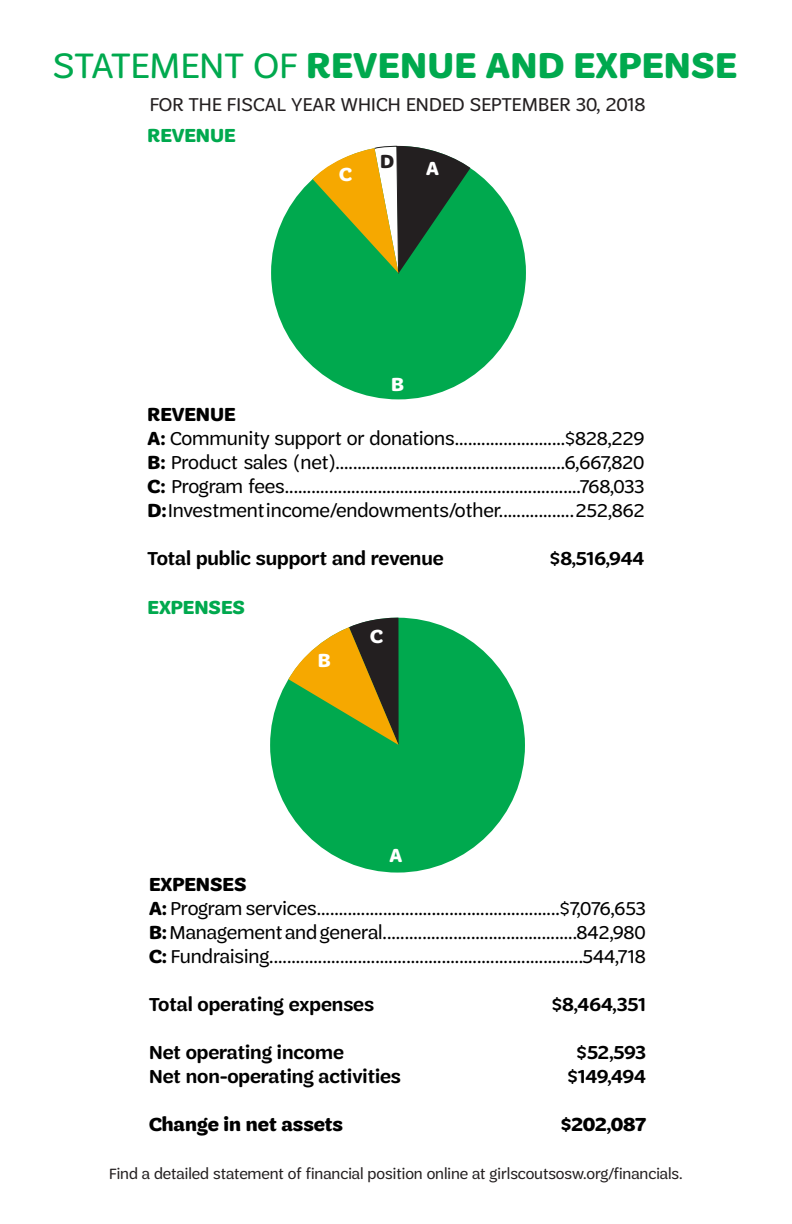
<style>
.page{position:relative;width:792px;height:1224px;background:#fff}
.page>*{position:absolute;margin:0;border:0;box-sizing:border-box;transform-origin:0 0}
.t1{font:700 38px "Trefoil Sans";letter-spacing:.01em;color:#00a94e}
.t2{font:20px "Trefoil Sans";color:#000}
.t3{font:600 20px "Trefoil Sans";color:#000}
.t4{font:20px "Trefoil Sans";letter-spacing:.01em;color:#231f20}
.t5{font:700 20px "Trefoil Sans";color:#000}
.t6{font:700 20px "Trefoil Sans";color:#00a94e}
.t7{font:700 20px "Trefoil Sans";color:#fff}
.t8{font:700 20px "Trefoil Sans";color:#231f20}
.t9{font:16px "Trefoil Sans";color:#231f20}
.s1{font-weight:400}
.s2{font-weight:700}
</style>
<div class="page">
<div style="left:271px;top:146px;width:255px;height:253px;background:#00a94e;border-radius:50%"></div>
<svg style="left:313px;top:146px;width:157px;height:128px"></svg>
<div style="left:270px;top:618px;width:255px;height:255px;background:#00a94e;border-radius:50%"></div>
<svg style="left:289px;top:617px;width:110px;height:128px"></svg>
<p class="t1" style="left:53px;top:44px;width:685px"><span class="s1">STATEMENT OF</span> REVENUE AND EXPENSE</p>
<p class="t4" style="left:150px;top:93px;width:497px">FOR THE FISCAL YEAR WHICH ENDED SEPTEMBER 30, 2018</p>
<p class="t6" style="left:148px;top:124px;width:90px">REVENUE</p>
<p class="t7" style="left:339px;top:163px;width:14px">C</p>
<p class="t8" style="left:380px;top:150px;width:15px">D</p>
<p class="t7" style="left:426px;top:157px;width:14px">A</p>
<p class="t7" style="left:391px;top:373px;width:14px">B</p>
<p class="t5" style="left:148px;top:403px;width:90px">REVENUE</p>
<p class="t2" style="left:148px;top:428px;width:498px"><span class="s2">A:</span> Community support or donations.........................$828,229</p>
<p class="t2" style="left:148px;top:452px;width:498px"><span class="s2">B:</span> Product sales (net)....................................................6,667,820</p>
<p class="t2" style="left:148px;top:476px;width:498px"><span class="s2">C:</span> Program fees...................................................................768,033</p>
<p class="t2" style="left:148px;top:500px;width:498px"><span class="s2">D:</span> Investment income/endowments/other................. 252,862</p>
<p class="t3" style="left:148px;top:547px;width:297px">Total public support and revenue</p>
<p class="t3" style="left:550px;top:547px;width:96px">$8,516,944</p>
<p class="t6" style="left:148px;top:596px;width:99px">EXPENSES</p>
<p class="t7" style="left:318px;top:650px;width:14px">B</p>
<p class="t7" style="left:370px;top:625px;width:14px">C</p>
<p class="t7" style="left:390px;top:845px;width:14px">A</p>
<p class="t5" style="left:149px;top:873px;width:99px">EXPENSES</p>
<p class="t2" style="left:149px;top:898px;width:498px"><span class="s2">A:</span> Program services.......................................................$7,076,653</p>
<p class="t2" style="left:149px;top:922px;width:498px"><span class="s2">B:</span> Management and general............................................842,980</p>
<p class="t2" style="left:149px;top:946px;width:498px"><span class="s2">C:</span> Fundraising.......................................................................544,718</p>
<p class="t3" style="left:149px;top:994px;width:226px">Total operating expenses</p>
<p class="t3" style="left:552px;top:994px;width:96px">$8,464,351</p>
<p class="t3" style="left:149px;top:1042px;width:196px">Net operating income</p>
<p class="t3" style="left:577px;top:1042px;width:71px">$52,593</p>
<p class="t3" style="left:149px;top:1066px;width:253px">Net non-operating activities</p>
<p class="t3" style="left:567px;top:1066px;width:80px">$149,494</p>
<p class="t5" style="left:149px;top:1113px;width:195px">Change in net assets</p>
<p class="t5" style="left:561px;top:1113px;width:87px">$202,087</p>
<p class="t9" style="left:109px;top:1165px;width:575px">Find a detailed statement of financial position online at girlscoutsosw.org/financials.</p>
</div>
